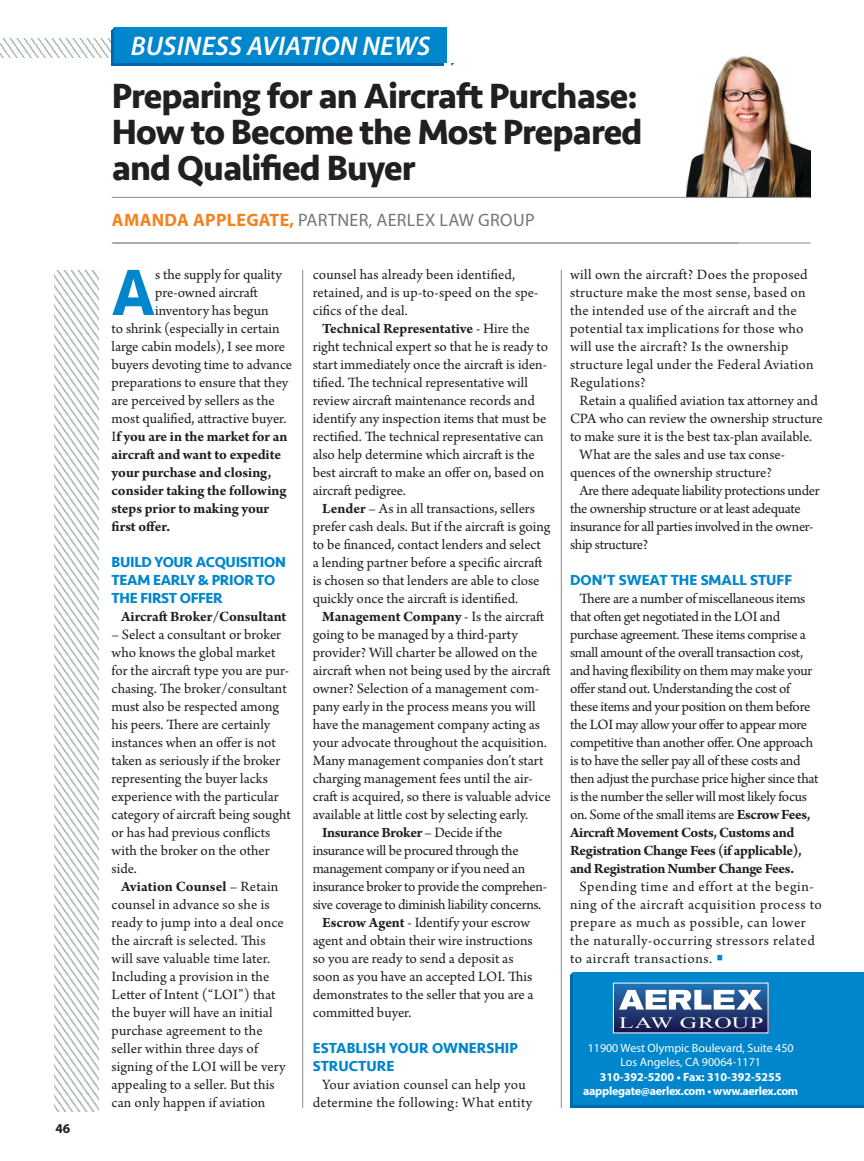
<style>
.page{position:relative;width:864px;height:1161px;background:#fff}
.page>*{position:absolute;margin:0;border:0;box-sizing:border-box;transform-origin:0 0}
.t1{font:700 67.8px "Seravek";color:#0086cc;scale:.92 1}
.t2{font:700 36px/36px "Seravek";letter-spacing:-.025em;color:#231f20}
.t3{font:italic 600 27px "Myriad Pro";letter-spacing:.01em;color:#fff}
.t4{font:18px "Myriad Pro";letter-spacing:.02em;color:#747578}
.t5{font:15.75px "Times New Roman";letter-spacing:.025em;color:#fff;scale:1.52 1}
.t6{font:15px/18px "Arno Pro";color:#231f20}
.t7{font:15px/18px "Arno Pro";letter-spacing:-.02em;color:#231f20}
.t8{font:15px/18px "Arno Pro";letter-spacing:.02em;color:#231f20;text-align:center}
.t9{font:700 15px "Arno Pro";letter-spacing:-.005em;color:#231f20}
.t10{font:15px/18px "Arno Pro";letter-spacing:.04em;color:#231f20}
.t11{font:15px "Arno Pro";letter-spacing:-.025em;color:#231f20}
.t12{font:700 15px/18px "Seravek";color:#0086cc}
.t13{font:700 15px/18px "Seravek";letter-spacing:-.02em;color:#0086cc}
.t14{font:700 15px "Arno Pro";letter-spacing:-.025em;color:#231f20}
.t15{font:700 13.5px "Myriad Pro";color:#231f20}
.t16{font:700 12px/14.4px "Myriad Pro";letter-spacing:-.025em;color:#fff;text-align:center}
.t17{font:12px/14.4px "Myriad Pro";color:#fff;text-align:center}
.s1{font-weight:700;color:#f5821f}
.s2{font-weight:400}
.s3{font-weight:700}
.s4{font-family:"Glypha LT Std";font-weight:100;color:#0086cc}
</style>
<div class="page">
<svg style="left:54px;top:270px;width:45px;height:841px"></svg>
<hr style="left:302px;top:270px;width:1px;height:838px;background:#949698">
<hr style="left:561px;top:270px;width:1px;height:838px;background:#949698">
<div style="left:570px;top:975px;width:294px;height:133px;background:#0068ac"></div>
<div style="left:573px;top:972px;width:291px;height:133px;background:#0086cc"></div>
<svg style="left:615px;top:985px;width:152px;height:46px;background:#1e3871"></svg>
<svg style="left:619px;top:990px;width:144px;height:20px;background:#a6bad1"></svg>
<svg style="left:0;top:39px;width:112px;height:18px"></svg>
<div style="left:112px;top:30px;width:332px;height:36px;background:#0068ac"></div>
<img style="left:687px;top:56px;width:123px;height:141px">
<hr style="left:112px;top:242px;width:698px;height:2px;background:#949698">
<hr style="left:112px;top:197px;width:698px;height:1px;background:#949698">
<div style="left:115px;top:27px;width:332px;height:36px;background:#0086cc"></div>
<p class="t15" style="left:56px;top:1119px;width:16px">46</p>
<h3 class="t3" style="left:131px;top:29px;width:301px">BUSINESS AVIATION NEWS</h3>
<h2 class="t2" style="left:112px;top:77px;width:532px">Preparing for an Aircraft Purchase:<br>How to Become the Most Prepared and Qualified Buyer</h2>
<p class="t4" style="left:112px;top:209px;width:424px"><span class="s1">AMANDA APPLEGATE,</span> PARTNER, AERLEX LAW GROUP</p>
<h1 class="t1" style="left:112px;top:238px;width:49px">A</h1>
<p class="t6" style="left:155px;top:266px;width:128px">s the supply for quality</p>
<p class="t6" style="left:155px;top:284px;width:105px">pre-owned aircraft</p>
<p class="t6" style="left:155px;top:302px;width:115px">inventory has begun</p>
<p class="t6" style="left:112px;top:320px;width:169px">to shrink (especially in certain</p>
<p class="t6" style="left:112px;top:338px;width:175px">large cabin models), I see more</p>
<p class="t6" style="left:112px;top:356px;width:182px">buyers devoting time to advance</p>
<p class="t6" style="left:112px;top:374px;width:178px">preparations to ensure that they</p>
<p class="t6" style="left:112px;top:392px;width:165px">are perceived by sellers as the</p>
<p class="t6" style="left:112px;top:410px;width:176px">most qualified, attractive buyer.</p>
<p class="t9" style="left:112px;top:428px;width:177px"><span class="s2">I</span>f you are in the market for an</p>
<p class="t9" style="left:112px;top:446px;width:171px">aircraft and want to expedite</p>
<p class="t9" style="left:112px;top:464px;width:161px">your purchase and closing,</p>
<p class="t9" style="left:112px;top:482px;width:176px">consider taking the following</p>
<p class="t9" style="left:112px;top:500px;width:159px">steps prior to making your</p>
<p class="t9" style="left:112px;top:518px;width:60px">first offer.</p>
<p class="t13" style="left:112px;top:553px;width:176px">BUILD YOUR ACQUISITION<br>TEAM EARLY &amp; PRIOR TO<br>THE FIRST OFFER</p>
<p class="t9" style="left:121px;top:608px;width:167px">Aircraft Broker/Consultant</p>
<p class="t6" style="left:112px;top:626px;width:181px">– Select a consultant or broker who knows the global market for the aircraft type you are pur&shy;chasing. The broker/consultant must also be respected among his peers. There are certainly instances when an offer is not taken as seriously if the broker representing the buyer lacks experience with the particular category of aircraft being sought or has had previous conflicts with the broker on the other side.</p>
<p class="t6" style="left:112px;top:878px;width:176px;text-indent:9px"><span class="s3">Aviation Counsel</span> – Retain counsel in advance so she is ready to jump into a deal once the aircraft is selected. This will save valuable time later.<br>Including a provision in the<br>Letter of Intent (“LOI”) that the buyer will have an initial purchase agreement to the seller within three days of signing of the LOI will be very appealing to a seller. But this can only happen if aviation</p>
<p class="t6" style="left:313px;top:266px;width:227px">counsel has already been identified, retained, and is up-to-speed on the spe&shy;cifics of the deal.</p>
<p class="t6" style="left:313px;top:320px;width:237px;text-indent:9px"><span class="s3">Technical Representative</span> - Hire the right technical expert so that he is ready to start immediately once the aircraft is iden&shy;tified. The technical representative will review aircraft maintenance records and identify any inspection items that must be rectified. The technical representative can also help determine which aircraft is the best aircraft to make an offer on, based on aircraft pedigree.</p>
<p class="t6" style="left:313px;top:500px;width:239px;text-indent:9px"><span class="s3">Lender</span> – As in all transactions, sellers prefer cash deals. But if the aircraft is going to be financed, contact lenders and select a lending partner before a specific aircraft is chosen so that lenders are able to close quickly once the aircraft is identified.</p>
<p class="t9" style="left:322px;top:608px;width:224px">Management Company <span class="s2">- Is the aircraft</span></p>
<p class="t6" style="left:313px;top:626px;width:207px">going to be managed by a third-party</p>
<p class="t6" style="left:313px;top:644px;width:226px">provider? Will charter be allowed on the</p>
<p class="t6" style="left:313px;top:662px;width:239px">aircraft when not being used by the aircraft</p>
<p class="t6" style="left:313px;top:680px;width:228px">owner? Selection of a management com-</p>
<p class="t6" style="left:313px;top:698px;width:224px">pany early in the process means you will</p>
<p class="t6" style="left:313px;top:716px;width:229px">have the management company acting as</p>
<p class="t6" style="left:313px;top:734px;width:236px">your advocate throughout the acquisition.</p>
<p class="t6" style="left:313px;top:752px;width:232px">Many management companies don’t start</p>
<p class="t6" style="left:313px;top:770px;width:221px">charging management fees until the air-</p>
<p class="t6" style="left:313px;top:788px;width:239px">craft is acquired, so there is valuable advice</p>
<p class="t6" style="left:313px;top:806px;width:217px">available at little cost by selecting early.</p>
<p class="t14" style="left:322px;top:824px;width:182px">Insurance Broker <span class="s2">– Decide if the</span></p>
<p class="t7" style="left:313px;top:842px;width:207px">insurance will be procured through the</p>
<p class="t11" style="left:313px;top:860px;width:214px">management company or if you need an</p>
<p class="t11" style="left:313px;top:878px;width:236px">insurance broker to provide the comprehen-</p>
<p class="t7" style="left:313px;top:896px;width:230px">sive coverage to diminish liability concerns.</p>
<p class="t6" style="left:322px;top:914px;width:209px"><span class="s3">Escrow Agent</span> - Identify your escrow</p>
<p class="t6" style="left:313px;top:932px;width:221px">agent and obtain their wire instructions</p>
<p class="t6" style="left:313px;top:950px;width:202px">so you are ready to send a deposit as</p>
<p class="t6" style="left:313px;top:968px;width:221px">soon as you have an accepted LOI. This</p>
<p class="t6" style="left:313px;top:986px;width:222px">demonstrates to the seller that you are a</p>
<p class="t6" style="left:313px;top:1004px;width:100px">committed buyer.</p>
<p class="t12" style="left:313px;top:1039px;width:207px">ESTABLISH YOUR OWNERSHIP<br>STRUCTURE</p>
<p class="t8" style="left:313px;top:1076px;width:221px">Your aviation counsel can help you determine the following: What entity</p>
<p class="t8" style="left:570px;top:266px;width:245px;text-align:left">will own the aircraft? Does the proposed structure make the most sense, based on the intended use of the aircraft and the potential tax implications for those who will use the aircraft? Is the ownership structure legal under the Federal Aviation Regulations?</p>
<p class="t6" style="left:579px;top:392px;width:240px">Retain a qualified aviation tax attorney and</p>
<p class="t6" style="left:570px;top:410px;width:254px">CPA who can review the ownership structure</p>
<p class="t6" style="left:570px;top:428px;width:244px">to make sure it is the best tax-plan available.</p>
<p class="t6" style="left:579px;top:446px;width:207px">What are the sales and use tax conse-</p>
<p class="t6" style="left:570px;top:464px;width:203px">quences of the ownership structure?</p>
<p class="t7" style="left:579px;top:482px;width:242px">Are there adequate liability protections under</p>
<p class="t7" style="left:570px;top:500px;width:232px">the ownership structure or at least adequate</p>
<p class="t7" style="left:570px;top:518px;width:245px">insurance for all parties involved in the owner-</p>
<p class="t7" style="left:570px;top:536px;width:80px">ship structure?</p>
<p class="t12" style="left:570px;top:571px;width:224px">DON’T SWEAT THE SMALL STUFF</p>
<p class="t7" style="left:570px;top:590px;width:250px;text-indent:9px">There are a number of miscellaneous items that often get negotiated in the LOI and purchase agreement. These items comprise a small amount of the overall transaction cost, and having flexibility on them may make your offer stand out. Understanding the cost of these items and your position on them before the LOI may allow your offer to appear more competitive than another offer. One approach is to have the seller pay all of these costs and then adjust the purchase price higher since that is the number the seller will most likely focus on. Some of the small items are <span class="s3">Escrow Fees, Aircraft Movement Costs, Customs and Registration Change Fees (if applicable), and Registration Number Change Fees.</span></p>
<p class="t10" style="left:570px;top:878px;width:253px;text-indent:9px">Spending time and effort at the begin&shy;ning of the aircraft acquisition process to prepare as much as possible, can lower the naturally-occurring stressors related to aircraft transactions. <span class="s4">•</span></p>
<p class="t5" style="left:619px;top:1012px;width:97px">LAW GROUP</p>
<p class="t17" style="left:588px;top:1040px;width:208px">11900 West Olympic Boulevard, Suite 450<br>Los Angeles, CA 90064-1171</p>
<p class="t16" style="left:583px;top:1069px;width:217px">310-392-5200 • Fax: 310-392-5255 aapplegate@aerlex.com • www.aerlex.com</p>
</div>
